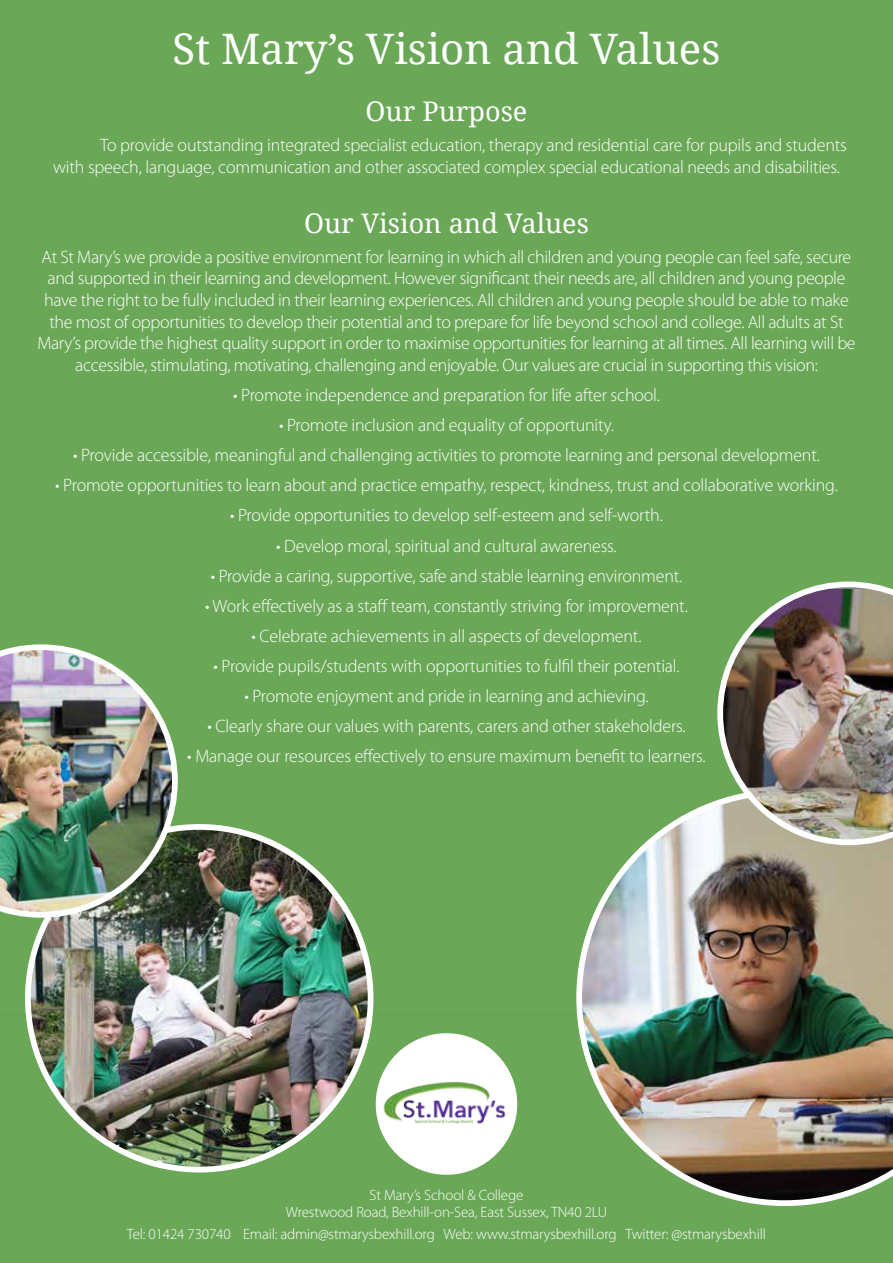
<style>
.page{position:relative;width:893px;height:1263px;background:#fff}
.page>*{position:absolute;margin:0;border:0;box-sizing:border-box;transform-origin:0 0}
.t1{font:42px "Droid Serif";color:#fff}
.t2{font:27px "Droid Serif";color:#fff}
.t3{font:300 18px/21.6px "Myriad Pro";letter-spacing:-.01em;color:#fff}
.t4{font:300 15px/17.5px "Myriad Pro";letter-spacing:-.01em;color:#fff;text-align:center}
</style>
<div class="page">
<div style="left:0;top:0;width:893px;height:1016px;background:#6aa857"></div>
<div style="left:0;top:1016px;width:893px;height:247px;background:#6aa857"></div>
<div style="left:376px;top:1033px;width:141px;height:142px;background:#fff;border-radius:50%"></div>
<img style="left:383px;top:1081px;width:123px;height:43px">
<img style="left:576px;top:800px;width:317px;height:406px">
<img style="left:717px;top:581px;width:176px;height:264px">
<img style="left:28px;top:827px;width:343px;height:342px;border-radius:171px">
<img style="left:0;top:644px;width:178px;height:274px">
<h1 class="t1" style="left:173px;top:20px;width:549px">St Mary’s Vision and Values</h1>
<h2 class="t2" style="left:366px;top:93px;width:163px">Our Purpose</h2>
<p class="t3" style="left:53px;top:134px;width:795px;text-indent:47px">To provide outstanding integrated specialist education, therapy and residential care for pupils and students with speech, language, communication and other associated complex special educational needs and disabilities.</p>
<h2 class="t2" style="left:304px;top:204px;width:286px">Our Vision and Values</h2>
<p class="t3" style="left:37px;top:246px;width:820px;text-align:center">At St Mary’s we provide a positive environment for learning in which all children and young people can feel safe, secure and supported in their learning and development. However significant their needs are, all children and young people have the right to be fully included in their learning experiences. All children and young people should be able to make the most of opportunities to develop their potential and to prepare for life beyond school and college. All adults at St Mary’s provide the highest quality support in order to maximise opportunities for learning at all times. All learning will be accessible, stimulating, motivating, challenging and enjoyable. Our values are crucial in supporting this vision:</p>
<p class="t3" style="left:233px;top:384px;width:428px">• Promote independence and preparation for life after school.</p>
<p class="t3" style="left:279px;top:415px;width:336px">• Promote inclusion and equality of opportunity.</p>
<p class="t3" style="left:73px;top:445px;width:748px">• Provide accessible, meaningful and challenging activities to promote learning and personal development.</p>
<p class="t3" style="left:55px;top:475px;width:784px">• Promote opportunities to learn about and practice empathy, respect, kindness, trust and collaborative working.</p>
<p class="t3" style="left:230px;top:505px;width:434px">• Provide opportunities to develop self-esteem and self-worth.</p>
<p class="t3" style="left:276px;top:535px;width:342px">• Develop moral, spiritual and cultural awareness.</p>
<p class="t3" style="left:211px;top:565px;width:473px">• Provide a caring, supportive, safe and stable learning environment.</p>
<p class="t3" style="left:205px;top:595px;width:484px">• Work effectively as a staff team, constantly striving for improvement.</p>
<p class="t3" style="left:252px;top:625px;width:391px">• Celebrate achievements in all aspects of development.</p>
<p class="t3" style="left:214px;top:655px;width:467px">• Provide pupils/students with opportunities to fulfil their potential.</p>
<p class="t3" style="left:244px;top:685px;width:406px">• Promote enjoyment and pride in learning and achieving.</p>
<p class="t3" style="left:207px;top:716px;width:480px">• Clearly share our values with parents, carers and other stakeholders.</p>
<p class="t3" style="left:187px;top:746px;width:520px">• Manage our resources effectively to ensure maximum benefit to learners.</p>
<p class="t4" style="left:286px;top:1186px;width:323px">St Mary’s School &amp; College<br>Wrestwood Road, Bexhill-on-Sea, East Sussex, TN40 2LU</p>
<p class="t4" style="left:127px;top:1225px;width:641px">Tel: 01424 730740 Email: admin@stmarysbexhill.org Web: www.stmarysbexhill.org Twitter: @stmarysbexhill</p>
</div>
